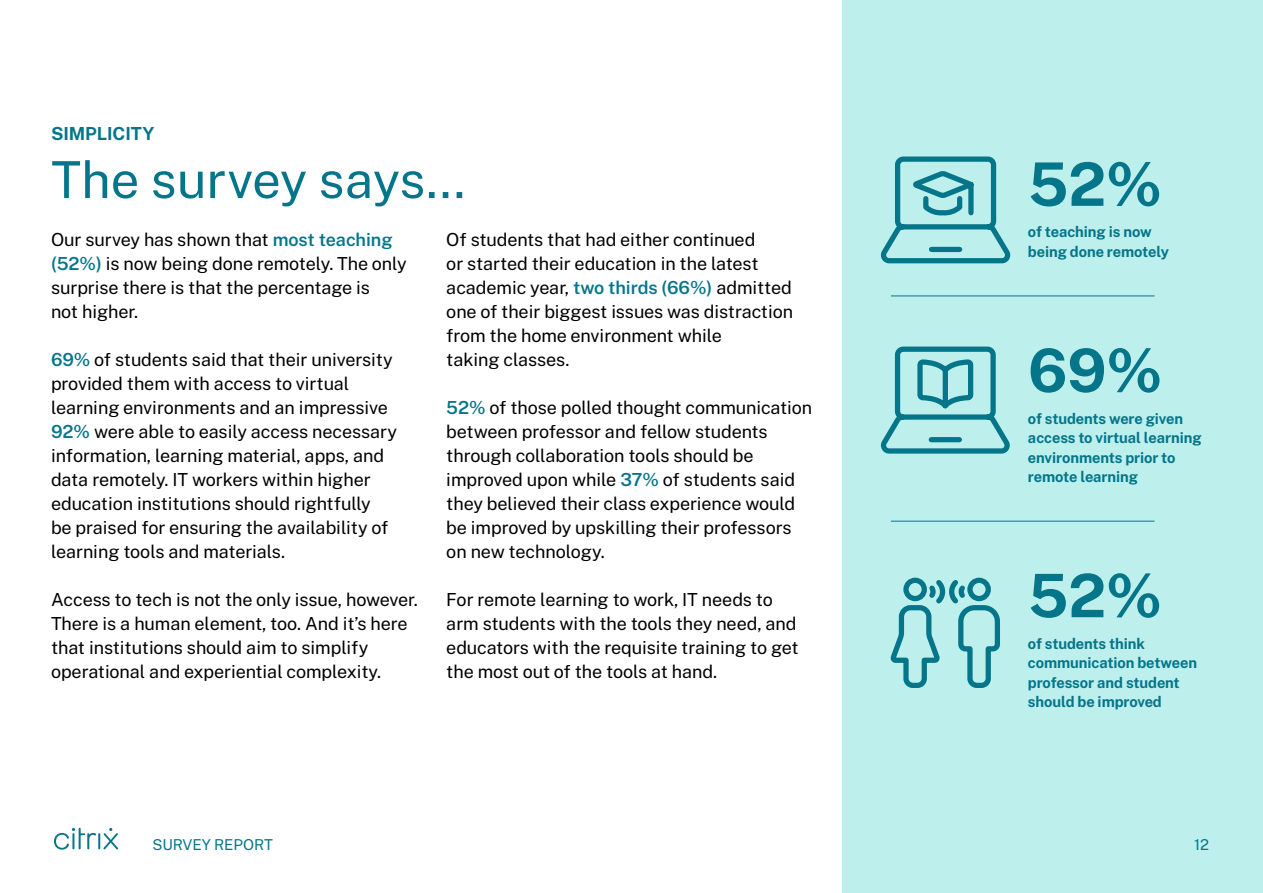
<style>
.page{position:relative;width:1263px;height:893px;background:#fff}
.page>*{position:absolute;margin:0;border:0;box-sizing:border-box;transform-origin:0 0}
.t1{font:700 60px "Public Sans";color:#05758a}
.t2{font:51px "Public Sans";color:#05758a}
.t3{font:18px/24px "Public Sans";letter-spacing:-.005em;color:#000}
.t4{font:700 18px "Public Sans";letter-spacing:-.005em;color:#05758a}
.t5{font:700 15px/19.5px "Public Sans";letter-spacing:-.005em;color:#05758a}
.t6{font:15px "Public Sans";letter-spacing:-.005em;color:#05758a}
.s1{font-weight:600;color:#05758a}
</style>
<div class="page">
<div style="left:842px;top:0;width:421px;height:893px;background:#bdf0ed"></div>
<svg style="left:890px;top:577px;width:110px;height:111px"></svg>
<hr style="left:891px;top:296px;width:263px;height:1px;background:#05758a">
<hr style="left:891px;top:521px;width:263px;height:1px;background:#05758a">
<svg style="left:880px;top:346px;width:130px;height:108px"></svg>
<svg style="left:881px;top:156px;width:130px;height:108px"></svg>
<svg style="left:54px;top:828px;width:64px;height:22px"></svg>
<p class="t4" style="left:51px;top:120px;width:105px">SIMPLICITY</p>
<h2 class="t2" style="left:51px;top:143px;width:415px">The survey says…</h2>
<p class="t3" style="left:51px;top:226px;width:357px">Our survey has shown that <span class="s1">most teaching (52%)</span> is now being done remotely. The only surprise there is that the percentage is<br>not higher.</p>
<p class="t3" style="left:51px;top:346px;width:348px"><span class="s1">69%</span> of students said that their university provided them with access to virtual learning environments and an impressive <span class="s1">92%</span> were able to easily access necessary information, learning material, apps, and data remotely. IT workers within higher education institutions should rightfully<br>be praised for ensuring the availability of learning tools and materials.</p>
<p class="t3" style="left:51px;top:586px;width:368px">Access to tech is not the only issue, however.<br>There is a human element, too. And it’s here that institutions should aim to simplify operational and experiential complexity.</p>
<p class="t3" style="left:446px;top:226px;width:348px">Of students that had either continued<br>or started their education in the latest academic year, <span class="s1">two thirds (66%)</span> admitted one of their biggest issues was distraction from the home environment while<br>taking classes.</p>
<p class="t3" style="left:446px;top:394px;width:368px"><span class="s1">52%</span> of those polled thought communication between professor and fellow students through collaboration tools should be improved upon while <span class="s1">37%</span> of students said they believed their class experience would be improved by upskilling their professors on new technology.</p>
<p class="t3" style="left:446px;top:586px;width:354px">For remote learning to work, IT needs to arm students with the tools they need, and educators with the requisite training to get the most out of the tools at hand.</p>
<h1 class="t1" style="left:1028px;top:141px;width:136px">52%</h1>
<p class="t5" style="left:1028px;top:221px;width:143px">of teaching is now being done remotely</p>
<h1 class="t1" style="left:1028px;top:327px;width:136px">69%</h1>
<p class="t5" style="left:1028px;top:407px;width:175px">of students were given access to virtual learning environments prior to remote learning</p>
<h1 class="t1" style="left:1028px;top:552px;width:136px">52%</h1>
<p class="t5" style="left:1028px;top:633px;width:171px">of students think communication between professor and student should be improved</p>
<p class="t6" style="left:152px;top:833px;width:122px">SURVEY REPORT</p>
<p class="t6" style="left:1194px;top:833px;width:16px">12</p>
</div>
